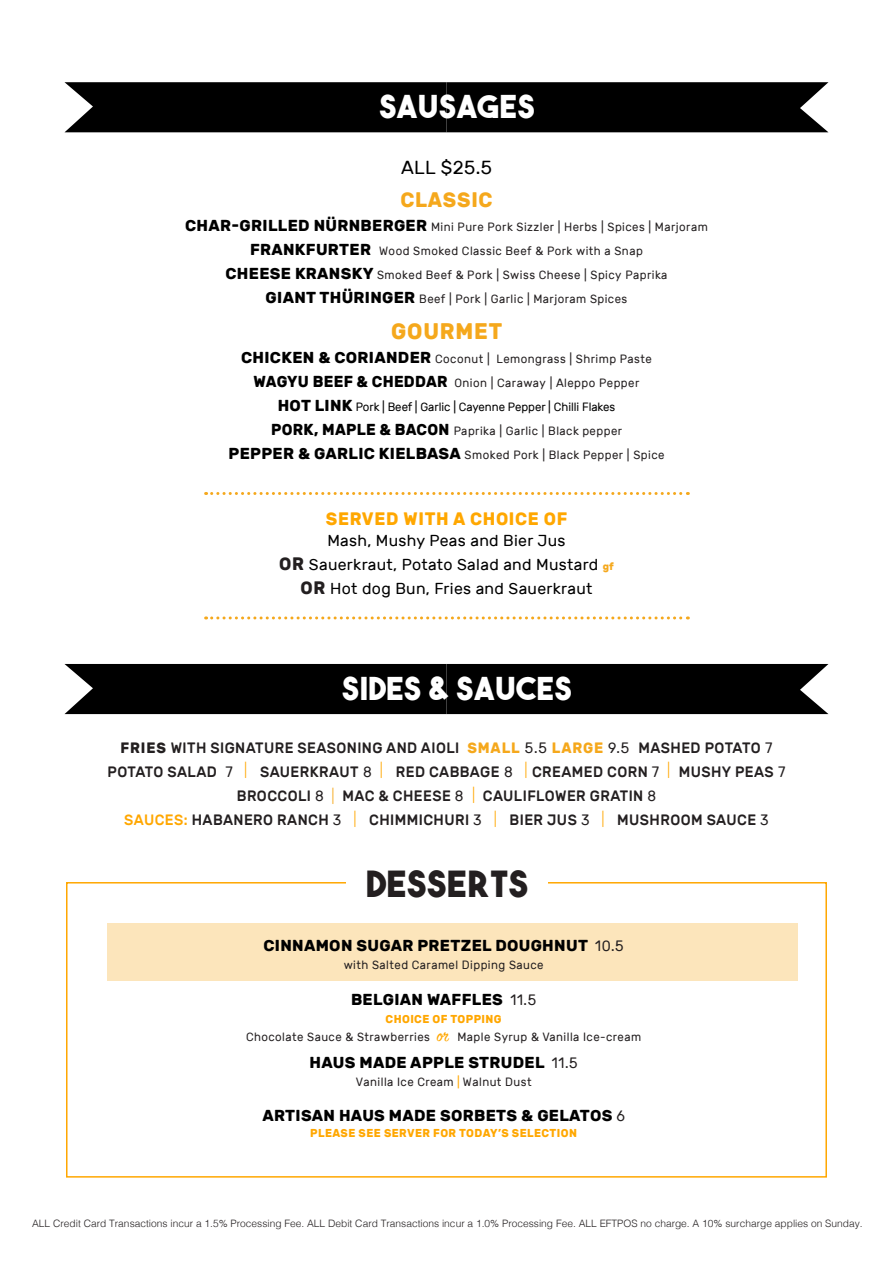
<style>
.page{position:relative;width:893px;height:1263px;background:#fff}
.page>*{position:absolute;margin:0;border:0;box-sizing:border-box;transform-origin:0 0}
.t1{font:36px "The Bold Font";letter-spacing:.02em;color:#231f20}
.t2{font:31.5px "The Bold Font";letter-spacing:.02em;color:#fff}
.t3{font:700 22.5px "Rubik";letter-spacing:.04em;color:#f5a81c;scale:.95 1}
.t4{font:700 21px "Rubik";letter-spacing:.04em;color:#f5a81c;scale:.95 1}
.t5{font:18.9px "Rubik";color:#000}
.t6{font:700 18px "Rubik";letter-spacing:.04em;color:#ffa700;scale:.95 1}
.t7{font:700 15.9px "Rubik";letter-spacing:.02em;color:#000}
.t8{font:15.9px "Rubik";letter-spacing:.02em;color:#000}
.t9{font:500 15px "Rubik";letter-spacing:.03em;color:#231f20;scale:.95 1}
.t10{font:12px "Rubik";letter-spacing:.04em;color:#231f20;scale:.95 1}
.t11{font:12px "Rubik";color:#000;scale:.95 1}
.t12{font:700 11.4px "Rubik";letter-spacing:.04em;color:#ffa700;scale:.95 1}
.t13{font:300 10.2px "Helvetica";color:#231f20}
.s1{font-weight:700;font-size:15.9px;color:#000}
.s2{font-weight:700;font-size:15.9px}
.s3{font-weight:700;font-size:18px;color:#231f20}
.s4{font-weight:700;font-size:10.5px;color:#f5a81c}
.s5{font-weight:700}
.s6{font-weight:700;color:#f5a81c}
.s7{font-weight:400}
.s8{font-weight:300;color:#ffa700}
.s9{font-weight:300;color:#f5a81c}
.s10{color:#ffa700}
.s11{font-weight:400;font-size:15px;color:#231f20}
.s12{font-family:"Sign Painter House Script";font-size:19.5px;color:#ffa700}
</style>
<div class="page">
<div style="left:107px;top:923px;width:690px;height:58px;background:#fce5bb"></div>
<div style="left:66px;top:882px;width:761px;height:295px;border:2px solid #ffa700"></div>
<div style="left:347px;top:870px;width:201px;height:38px;background:#fff"></div>
<div style="left:65px;top:82px;width:763px;height:50px;background:#000"></div>
<div style="left:65px;top:664px;width:763px;height:50px;background:#000"></div>
<svg style="left:206px;top:492px;width:482px;height:3px"></svg>
<svg style="left:206px;top:616px;width:482px;height:3px"></svg>
<p class="t2" style="left:379px;top:87px;width:157px">SAUSAGES</p>
<p class="t5" style="left:401px;top:156px;width:92px">ALL $25.5</p>
<p class="t4" style="left:400px;top:187px;width:99px">CLASSIC</p>
<p class="t10" style="left:185px;top:220px;width:552px"><span class="s1">CHAR-GRILLED NÜRNBERGER</span> Mini Pure Pork Sizzler | Herbs | Spices | Marjoram</p>
<p class="t10" style="left:250px;top:244px;width:415px"><span class="s1">FRANKFURTER</span> Wood Smoked Classic Beef &amp; Pork with a Snap</p>
<p class="t10" style="left:225px;top:268px;width:467px"><span class="s1">CHEESE KRANSKY</span> Smoked Beef &amp; Pork | Swiss Cheese | Spicy Paprika</p>
<p class="t10" style="left:266px;top:292px;width:382px"><span class="s1">GIANT THÜRINGER</span> Beef | Pork | Garlic | Marjoram Spices</p>
<p class="t3" style="left:391px;top:318px;width:119px">GOURMET</p>
<p class="t10" style="left:241px;top:352px;width:434px"><span class="s1">CHICKEN &amp; CORIANDER</span> Coconut | Lemongrass | Shrimp Paste</p>
<p class="t10" style="left:254px;top:376px;width:407px"><span class="s1">WAGYU BEEF &amp; CHEDDAR</span> Onion | Caraway | Aleppo Pepper</p>
<p class="t11" style="left:278px;top:400px;width:357px"><span class="s2">HOT LINK</span> Pork | Beef | Garlic | Cayenne Pepper | Chilli Flakes</p>
<p class="t10" style="left:271px;top:424px;width:371px"><span class="s1">PORK, MAPLE &amp; BACON</span> Paprika | Garlic | Black pepper</p>
<p class="t10" style="left:228px;top:448px;width:460px"><span class="s1">PEPPER &amp; GARLIC KIELBASA</span> Smoked Pork | Black Pepper | Spice</p>
<p class="t6" style="left:326px;top:508px;width:256px">SERVED WITH A CHOICE OF</p>
<p class="t8" style="left:327px;top:531px;width:240px">Mash, Mushy Peas and Bier Jus</p>
<p class="t8" style="left:279px;top:555px;width:336px"><span class="s3">OR</span> Sauerkraut, Potato Salad and Mustard <span class="s4">gf</span></p>
<p class="t8" style="left:300px;top:579px;width:294px"><span class="s3">OR</span> Hot dog Bun, Fries and Sauerkraut</p>
<p class="t2" style="left:342px;top:668px;width:231px">SIDES &amp; SAUCES</p>
<p class="t9" style="left:120px;top:739px;width:688px"><span class="s5">FRIES</span> WITH SIGNATURE SEASONING AND AIOLI <span class="s6">SMALL</span> <span class="s7">5.5</span> <span class="s6">LARGE</span> <span class="s7">9.5</span> MASHED POTATO <span class="s7">7</span></p>
<p class="t9" style="left:108px;top:763px;width:715px">POTATO SALAD <span class="s7">7</span> <span class="s8">|</span> SAUERKRAUT <span class="s7">8</span> <span class="s8">|</span> RED CABBAGE <span class="s7">8</span> <span class="s8">|</span> CREAMED CORN <span class="s7">7</span> <span class="s8">|</span> MUSHY PEAS <span class="s7">7</span></p>
<p class="t9" style="left:237px;top:787px;width:443px">BROCCOLI <span class="s7">8</span> <span class="s9">|</span> MAC &amp; CHEESE <span class="s7">8</span> <span class="s8">|</span> CAULIFLOWER GRATIN <span class="s7">8</span></p>
<p class="t9" style="left:124px;top:811px;width:680px"><span class="s10">SAUCES:</span> HABANERO RANCH <span class="s7">3</span> <span class="s8">|</span> CHIMMICHURI <span class="s7">3</span> <span class="s8">|</span> BIER JUS <span class="s7">3</span> <span class="s8">|</span> MUSHROOM SAUCE <span class="s7">3</span></p>
<p class="t1" style="left:367px;top:861px;width:163px">DESSERTS</p>
<p class="t7" style="left:264px;top:936px;width:362px">CINNAMON SUGAR PRETZEL DOUGHNUT <span class="s11">10.5</span></p>
<p class="t10" style="left:344px;top:958px;width:212px">with Salted Caramel Dipping Sauce</p>
<p class="t7" style="left:351px;top:990px;width:187px">BELGIAN WAFFLES <span class="s11">11.5</span></p>
<p class="t12" style="left:386px;top:1012px;width:124px">CHOICE OF TOPPING</p>
<p class="t10" style="left:246px;top:1030px;width:417px">Chocolate Sauce &amp; Strawberries <span class="s12">or</span> Maple Syrup &amp; Vanilla Ice-cream</p>
<p class="t7" style="left:310px;top:1053px;width:270px">HAUS MADE APPLE STRUDEL <span class="s11">11.5</span></p>
<p class="t10" style="left:356px;top:1075px;width:187px">Vanilla Ice Cream <span class="s10">|</span> Walnut Dust</p>
<p class="t7" style="left:262px;top:1106px;width:364px">ARTISAN HAUS MADE SORBETS &amp; GELATOS <span class="s11">6</span></p>
<p class="t12" style="left:310px;top:1126px;width:282px">PLEASE SEE SERVER FOR TODAY’S SELECTION</p>
<p class="t13" style="left:32px;top:1214px;width:832px">ALL Credit Card Transactions incur a 1.5% Processing Fee. ALL Debit Card Transactions incur a 1.0% Processing Fee. ALL EFTPOS no charge. A 10% surcharge applies on Sunday.</p>
</div>
